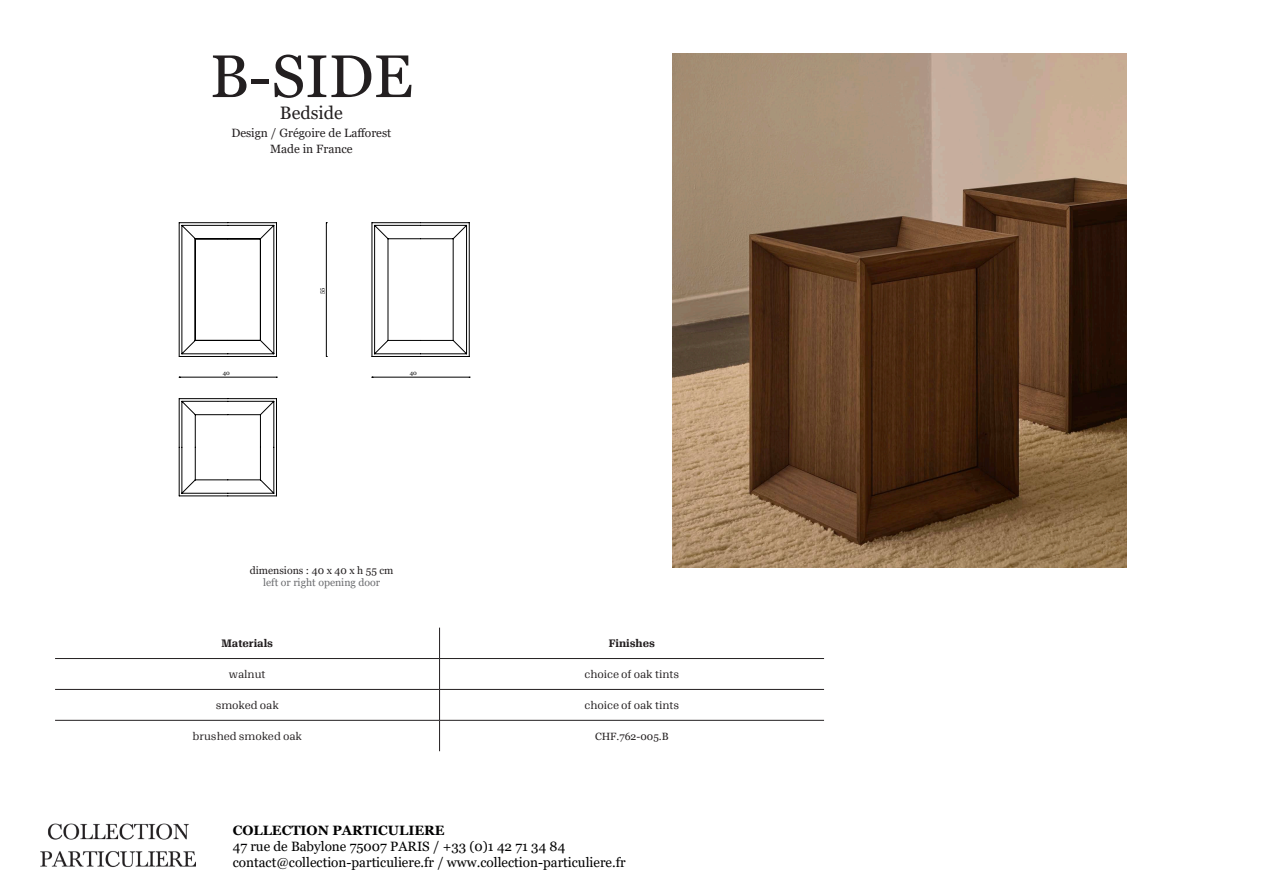
<style>
.page{position:relative;width:1263px;height:893px;background:#fff}
.page>*{position:absolute;margin:0;border:0;box-sizing:border-box;transform-origin:0 0}
.t1{font:60px "Georgia";color:#231f20}
.t2{font:18px "Georgia";color:#231f20}
.t3{font:13.5px/16.2px "Georgia";color:#000001}
.t4{font:700 13.5px "Georgia";color:#000001}
.design_edition{font:12px "Georgia";color:#231f20}
._1_colonne{font:10.5px "Algebra";color:#231f20}
.Ref{font:10.5px/12.6px "Georgia";color:#231f20;text-align:center}
.Ref-2{font:700 10.5px "Algebra";color:#231f20}
.Ref-3{font:10.5px "Algebra";color:#231f20}
._1_colonne-2{font:10.5px "Georgia";color:#231f20}
.t5{font:6px "Georgia";color:#000}
.s1{color:#6c6d70}
</style>
<div class="page">
<img style="left:41px;top:823px;width:154px;height:44px">
<svg style="left:179px;top:222px;width:98px;height:135px"></svg>
<svg style="left:372px;top:222px;width:98px;height:135px"></svg>
<svg style="left:179px;top:398px;width:98px;height:98px"></svg>
<hr style="left:179px;top:377px;width:97px;height:1px;background:#000">
<hr style="left:372px;top:377px;width:97px;height:1px;background:#000">
<hr style="left:326px;top:223px;width:1px;height:133px;background:#000">
<hr style="left:439px;top:628px;width:1px;height:30px;background:#231f20">
<hr style="left:55px;top:658px;width:385px;height:1px;background:#231f20">
<hr style="left:440px;top:658px;width:384px;height:1px;background:#231f20">
<hr style="left:439px;top:659px;width:1px;height:30px;background:#231f20">
<hr style="left:55px;top:689px;width:385px;height:1px;background:#231f20">
<hr style="left:440px;top:689px;width:384px;height:1px;background:#231f20">
<hr style="left:439px;top:690px;width:1px;height:30px;background:#231f20">
<hr style="left:55px;top:720px;width:385px;height:1px;background:#231f20">
<hr style="left:440px;top:720px;width:384px;height:1px;background:#231f20">
<hr style="left:439px;top:720px;width:1px;height:31px;background:#231f20">
<img style="left:673px;top:53px;width:453px;height:515px">
<p class="t1" style="left:210px;top:40px;width:204px">B-SIDE</p>
<p class="design_edition" style="left:231px;top:125px;width:162px">Design / Grégoire de Lafforest</p>
<p class="t2" style="left:280px;top:102px;width:64px">Bedside</p>
<p class="design_edition" style="left:270px;top:142px;width:84px">Made in France</p>
<p class="t5" style="left:223px;top:369px;width:9px">40</p>
<p class="t5" style="left:318px;top:294px;width:8px;rotate:-90deg">55</p>
<p class="t5" style="left:410px;top:369px;width:9px">40</p>
<p class="Ref" style="left:250px;top:564px;width:145px">dimensions : 40 x 40 x h 55 cm <span class="s1">left or right opening door</span></p>
<p class="Ref-2" style="left:222px;top:635px;width:53px">Materials</p>
<p class="Ref-2" style="left:609px;top:635px;width:48px">Finishes</p>
<p class="_1_colonne" style="left:229px;top:666px;width:38px">walnut</p>
<p class="_1_colonne" style="left:584px;top:666px;width:96px">choice of oak tints</p>
<p class="_1_colonne" style="left:216px;top:697px;width:65px">smoked oak</p>
<p class="_1_colonne" style="left:584px;top:697px;width:96px">choice of oak tints</p>
<p class="Ref-3" style="left:192px;top:728px;width:111px">brushed smoked oak</p>
<p class="_1_colonne-2" style="left:595px;top:730px;width:75px">CHF.762-005.B</p>
<p class="t4" style="left:233px;top:822px;width:213px">COLLECTION PARTICULIERE</p>
<p class="t3" style="left:233px;top:839px;width:394px">47 rue de Babylone 75007 PARIS / +33 (0)1 42 71 34 84 contact@collection-particuliere.fr / www.collection-particuliere.fr</p>
</div>
